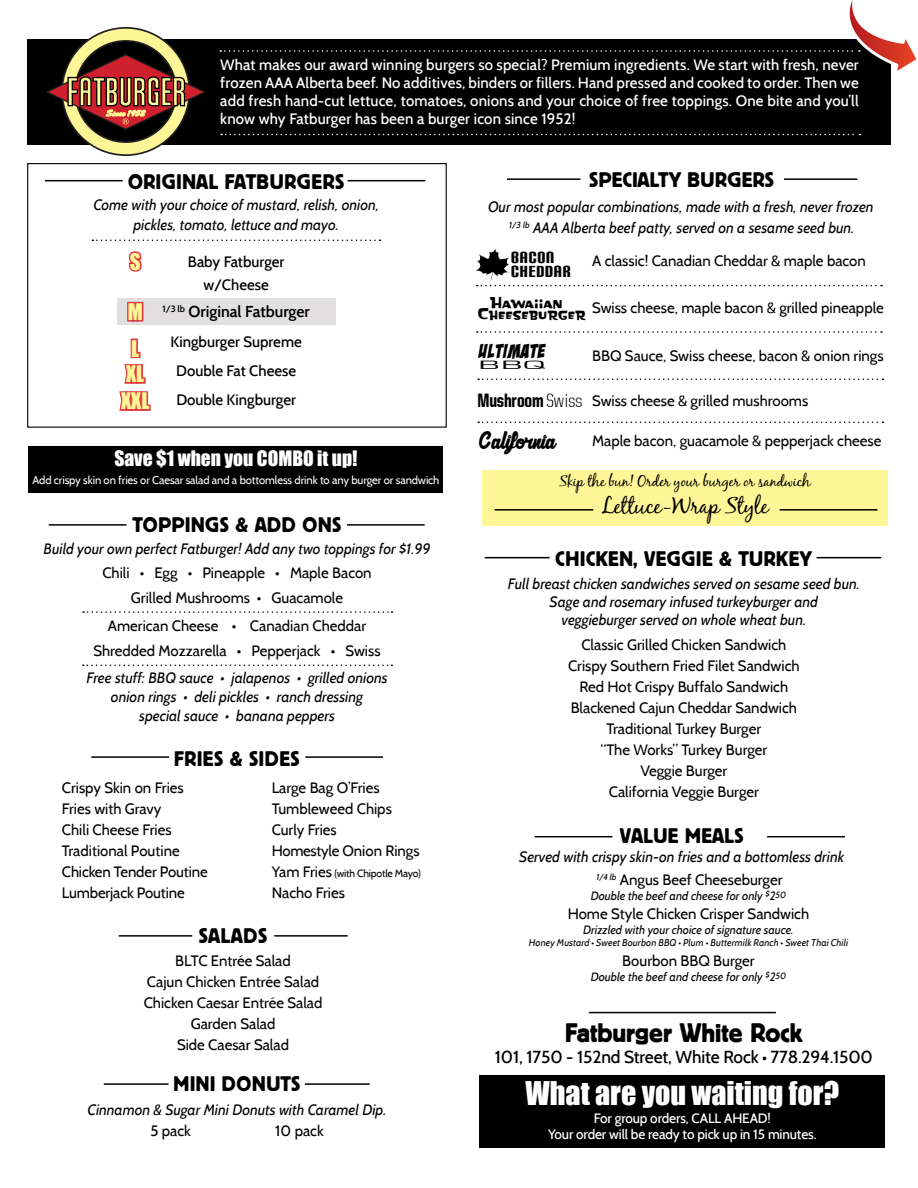
<style>
.page{position:relative;width:918px;height:1188px;background:#fff}
.page>*{position:absolute;margin:0;border:0;box-sizing:border-box;transform-origin:0 0}
.t1{font:30px "Impact";color:#fff}
.t2{font:26.7px "Block BE";color:#000}
.t3{font:25.65px "Authentic Ratatouille";color:#000}
.t4{font:22.5px "Black Jack";letter-spacing:-.005em;color:#000}
.t5{font:21px "Block BE";letter-spacing:.03em;color:#000}
.t6{font:21px "Block BE";letter-spacing:.01em;color:#000}
.t7{font:21px/36.6px "Impact";color:#fff797}
.t8{font:19.5px "Impact";color:#fff}
.t9{font:800 19.35px "United Sans Cond";letter-spacing:-.01em;color:#000}
.t10{font:19.35px/14.2px "Carbon Block";letter-spacing:.04em;color:#000}
.t11{font:19.35px "Bada Boom BB";letter-spacing:.05em;color:#000}
.t12{font:500 17.4px "Cabin";letter-spacing:-.01em;color:#000}
.t13{font:600 15.75px "Cabin";color:#000}
.t14{font:700 15.3px/11.1px "Beachbuoy";color:#000}
.t15{font:15px/21px "Cabin";color:#000;text-align:center}
.t16{font:italic 15px/18px "Cabin";color:#000;text-align:center}
.t17{font:500 15px/18px "Cabin";letter-spacing:.01em;color:#fff;text-align:justify}
.t18{font:500 15px/29.1px "Cabin";color:#000;text-align:center}
.t19{font:15px "Black Jack";letter-spacing:-.005em;color:#000}
.t20{font:500 13.5px/16.2px "Cabin";letter-spacing:-.01em;color:#fff;text-align:center}
.t21{font:12.45px "Eurostile";color:#000;scale:2.7 1}
.t22{font:italic 12px "Cabin";color:#000}
.t23{font:11.25px "Cabin";letter-spacing:-.01em;color:#fff}
.t24{font:10.5px "Cabin";letter-spacing:-.02em;color:#000}
.t25{font:italic 9.75px "Cabin";letter-spacing:.01em;color:#000}
.s1{font-weight:300}
.s2{font-style:normal}
.s3{font-family:"Myriad Pro";font-style:normal}
.s4{font-size:15px}
.s5{font-family:"Myriad Pro";font-weight:400}
</style>
<div class="page">
<div style="left:27px;top:39px;width:864px;height:106px;background:#000"></div>
<svg style="left:46px;top:27px;width:160px;height:129px"></svg>
<svg style="left:221px;top:134px;width:640px;height:1px"></svg>
<div style="left:29px;top:446px;width:414px;height:47px;background:#000"></div>
<div style="left:482px;top:470px;width:406px;height:56px;background:#fff797"></div>
<hr style="left:495px;top:509px;width:98px;height:2px;background:#000">
<hr style="left:780px;top:509px;width:98px;height:2px;background:#000">
<div style="left:480px;top:1075px;width:405px;height:73px;background:#000"></div>
<svg style="left:478px;top:422px;width:405px;height:1px"></svg>
<svg style="left:477px;top:331px;width:405px;height:2px"></svg>
<svg style="left:478px;top:378px;width:405px;height:2px"></svg>
<svg style="left:476px;top:249px;width:406px;height:37px"></svg>
<hr style="left:507px;top:178px;width:73px;height:2px;background:#000">
<hr style="left:784px;top:178px;width:73px;height:2px;background:#000">
<hr style="left:119px;top:935px;width:73px;height:2px;background:#000">
<hr style="left:274px;top:935px;width:74px;height:2px;background:#000">
<hr style="left:485px;top:557px;width:65px;height:1px;background:#000">
<hr style="left:817px;top:557px;width:64px;height:1px;background:#000">
<svg style="left:220px;top:0;width:697px;height:71px"></svg>
<hr style="left:104px;top:1083px;width:65px;height:2px;background:#000">
<hr style="left:305px;top:1083px;width:65px;height:2px;background:#000">
<div style="left:118px;top:298px;width:218px;height:27px;background:#e1dfdf"></div>
<div style="left:27px;top:163px;width:420px;height:265px;border:1px solid #000"></div>
<svg style="left:92px;top:240px;width:288px;height:1px"></svg>
<svg style="left:117px;top:251px;width:34px;height:160px"></svg>
<hr style="left:45px;top:180px;width:78px;height:1px;background:#000">
<hr style="left:348px;top:180px;width:77px;height:1px;background:#000">
<svg style="left:83px;top:611px;width:310px;height:2px"></svg>
<svg style="left:83px;top:665px;width:309px;height:1px"></svg>
<hr style="left:49px;top:524px;width:78px;height:2px;background:#000">
<hr style="left:347px;top:524px;width:78px;height:2px;background:#000">
<hr style="left:91px;top:756px;width:78px;height:2px;background:#000">
<hr style="left:305px;top:756px;width:78px;height:2px;background:#000">
<hr style="left:589px;top:1012px;width:187px;height:1px;background:#000">
<hr style="left:535px;top:836px;width:77px;height:1px;background:#000">
<hr style="left:767px;top:836px;width:78px;height:1px;background:#000">
<p class="t17" style="left:220px;top:55px;width:640px">What makes our award winning burgers so special? Premium ingredients. We start with fresh, never frozen AAA Alberta beef. No additives, binders or fillers. Hand pressed and cooked to order. Then we add fresh hand-cut lettuce, tomatoes, onions and your choice of free toppings. One bite and you’ll know why Fatburger has been a burger icon since 1952!</p>
<h3 class="t5" style="left:589px;top:168px;width:187px">SPECIALTY BURGERS</h3>
<p class="t16" style="left:488px;top:196px;width:387px;line-height:21px">Our most popular combinations, made with a fresh, never frozen<br><sup>1/3</sup> <sup>lb</sup> AAA Alberta beef patty, served on a sesame seed bun.</p>
<p class="t15" style="left:592px;top:251px;width:275px">A classic! Canadian Cheddar &amp; maple bacon</p>
<p class="t15" style="left:592px;top:297px;width:293px">Swiss cheese, maple bacon &amp; grilled pineapple</p>
<p class="t15" style="left:592px;top:345px;width:293px">BBQ Sauce, Swiss cheese, bacon &amp; onion rings</p>
<p class="t15" style="left:592px;top:390px;width:218px">Swiss cheese &amp; grilled mushrooms</p>
<p class="t15" style="left:592px;top:431px;width:291px">Maple bacon, guacamole &amp; pepperjack cheese</p>
<h3 class="t5" style="left:128px;top:170px;width:218px">ORIGINAL FATBURGERS</h3>
<p class="t16" style="left:93px;top:195px;width:287px;line-height:19.5px">Come with your choice of mustard, relish, onion, pickles, tomato, lettuce and mayo.</p>
<p class="t18" style="left:188px;top:250px;width:98px;line-height:23.1px">Baby Fatburger w/Cheese</p>
<p class="t13" style="left:163px;top:302px;width:149px"><sup>1/3</sup> <sup>lb</sup> Original Fatburger</p>
<p class="t18" style="left:171px;top:327px;width:133px">Kingburger Supreme<br>Double Fat Cheese<br>Double Kingburger</p>
<p class="t10" style="left:511px;top:250px;width:61px">BACON<br>CHEDDAR</p>
<h3 class="t7" style="left:130px;top:243px;width:12px">S</h3>
<h3 class="t7" style="left:128px;top:293px;width:17px">M<br>L</h3>
<h3 class="t7" style="left:121px;top:360px;width:30px;line-height:27.2px">XL<br>XXL</h3>
<p class="t14" style="left:478px;top:296px;width:109px;text-indent:12px">Hawaiian<br>Cheeseburger</p>
<p class="t11" style="left:479px;top:341px;width:68px">ULTIMATE</p>
<p class="t21" style="left:479px;top:358px;width:26px">BBQ</p>
<p class="t9" style="left:478px;top:390px;width:107px">Mushroom<span class="s1">Swiss</span></p>
<h3 class="t3" style="left:479px;top:428px;width:78px">California</h3>
<h3 class="t8" style="left:114px;top:443px;width:245px">Save $1 when you COMBO it up!</h3>
<p class="t23" style="left:33px;top:473px;width:408px">Add crispy skin on fries or Caesar salad and a bottomless drink to any burger or sandwich</p>
<p class="t19" style="left:559px;top:472px;width:253px">Skip the bun! Order your burger or sandwich</p>
<h3 class="t4" style="left:601px;top:492px;width:168px">Lettuce-Wrap Style</h3>
<h3 class="t5" style="left:133px;top:513px;width:210px">TOPPINGS &amp; ADD ONS</h3>
<p class="t16" style="left:44px;top:539px;width:388px">Build your own perfect Fatburger! Add any two toppings for $1.99</p>
<p class="t15" style="left:102px;top:561px;width:271px;line-height:24.8px">Chili • Egg • Pineapple • Maple Bacon<br>Grilled Mushrooms • Guacamole</p>
<p class="t15" style="left:94px;top:613px;width:289px;line-height:24.8px">American Cheese • Canadian Cheddar<br>Shredded Mozzarella • Pepperjack • Swiss</p>
<p class="t16" style="left:86px;top:669px;width:303px;line-height:18.8px">Free stuff: BBQ sauce • jalapenos • grilled onions onion rings • deli pickles • ranch dressing<br>special sauce • banana peppers</p>
<h3 class="t5" style="left:174px;top:746px;width:127px">FRIES &amp; SIDES</h3>
<p class="t15" style="left:62px;top:777px;width:147px;text-align:left">Crispy Skin on Fries<br>Fries with Gravy<br>Chili Cheese Fries<br>Traditional Poutine<br>Chicken Tender Poutine<br>Lumberjack Poutine</p>
<p class="t15" style="left:272px;top:777px;width:149px;text-align:left">Large Bag O’Fries<br>Tumbleweed Chips<br>Curly Fries<br>Homestyle Onion Rings</p>
<h3 class="t5" style="left:556px;top:547px;width:258px">CHICKEN, VEGGIE &amp; TURKEY</h3>
<p class="t16" style="left:508px;top:575px;width:354px">Full breast chicken sandwiches served on sesame seed bun.<br>Sage and rosemary infused turkeyburger and<br>veggieburger served on whole wheat bun.</p>
<p class="t15" style="left:568px;top:634px;width:233px">Classic Grilled Chicken Sandwich<br>Crispy Southern Fried Filet Sandwich<br>Red Hot Crispy Buffalo Sandwich<br>Blackened Cajun Cheddar Sandwich<br>Traditional Turkey Burger<br>“The Works” Turkey Burger<br>Veggie Burger<br>California Veggie Burger</p>
<h3 class="t6" style="left:620px;top:824px;width:125px">VALUE MEALS</h3>
<p class="t16" style="left:596px;top:846px;width:249px;line-height:22.5px;text-align:left;text-indent:-77px">Served with crispy skin-on fries and a bottomless drink<br><sup>1/4</sup> <sup>lb</sup> <span class="s2">Angus Beef Cheeseburger</span></p>
<p class="t22" style="left:591px;top:888px;width:197px">Double the beef and cheese for only <sup>$</sup>2<sup>50</sup></p>
<p class="t15" style="left:568px;top:903px;width:243px">Home Style Chicken Crisper Sandwich</p>
<p class="t22" style="left:583px;top:923px;width:212px">Drizzled with your choice of signature sauce.</p>
<p class="t25" style="left:529px;top:937px;width:321px">Honey Mustard <span class="s3">•</span> Sweet Bourbon BBQ <span class="s3">•</span> Plum <span class="s3">•</span> Buttermilk Ranch <span class="s3">•</span> Sweet Thai Chili</p>
<p class="t15" style="left:622px;top:950px;width:134px">Bourbon BBQ Burger</p>
<p class="t22" style="left:591px;top:969px;width:197px">Double the beef and cheese for only <sup>$</sup>2<sup>50</sup></p>
<p class="t24" style="left:272px;top:867px;width:151px"><span class="s4">Yam Fries</span> (with Chipotle Mayo)</p>
<p class="t15" style="left:272px;top:882px;width:75px">Nacho Fries</p>
<h3 class="t5" style="left:199px;top:924px;width:70px">SALADS</h3>
<p class="t15" style="left:144px;top:950px;width:180px">BLTC Entrée Salad<br>Cajun Chicken Entrée Salad<br>Chicken Caesar Entrée Salad<br>Garden Salad<br>Side Caesar Salad</p>
<h2 class="t2" style="left:565px;top:1018px;width:239px">Fatburger White Rock</h2>
<p class="t12" style="left:495px;top:1046px;width:380px">101, 1750 - 152nd Street, White Rock <span class="s5">•</span> 778.294.1500</p>
<h3 class="t5" style="left:174px;top:1072px;width:128px">MINI DONUTS</h3>
<p class="t16" style="left:88px;top:1100px;width:301px">Cinnamon &amp; Sugar Mini Donuts with Caramel Dip.</p>
<p class="t15" style="left:150px;top:1120px;width:42px">5 pack</p>
<p class="t15" style="left:275px;top:1120px;width:50px">10 pack</p>
<h1 class="t1" style="left:526px;top:1070px;width:315px">What are you waiting for?</h1>
<p class="t20" style="left:548px;top:1110px;width:270px">For group orders, CALL AHEAD!<br>Your order will be ready to pick up in 15 minutes.</p>
</div>
